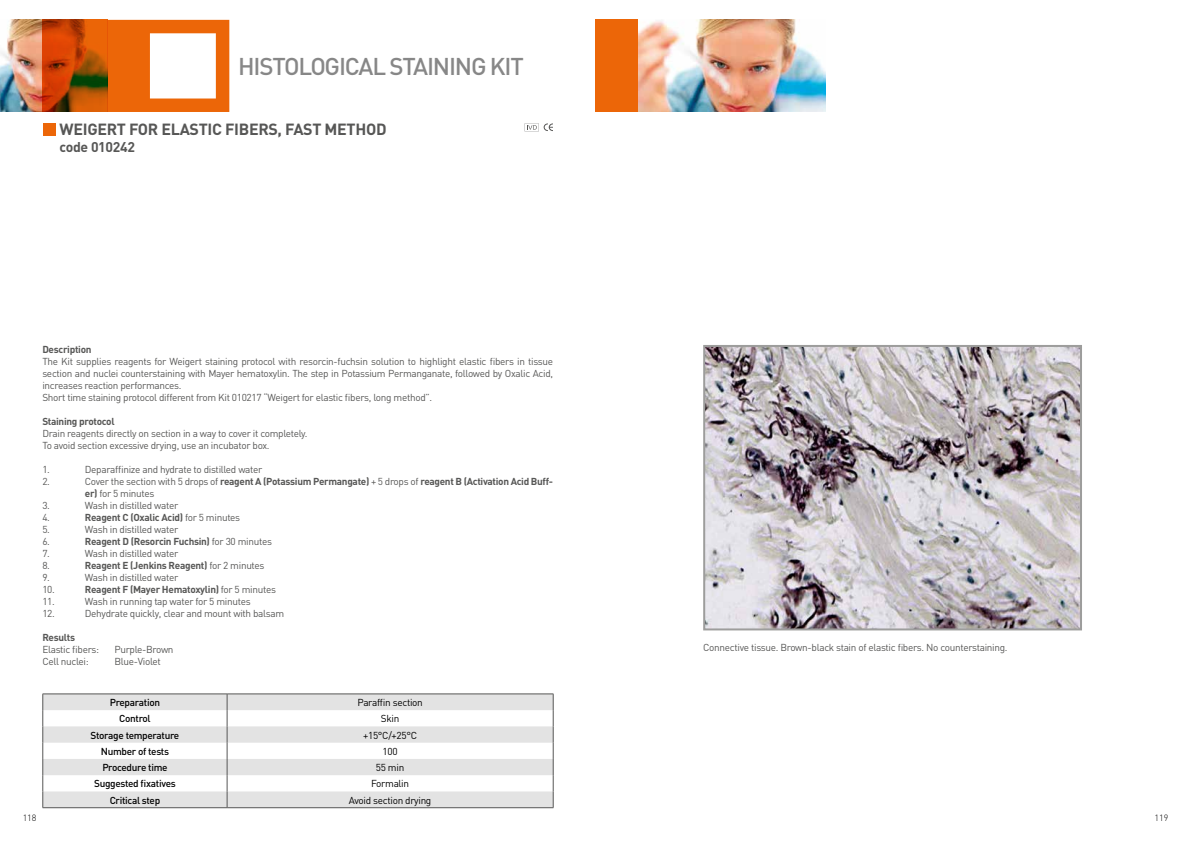
<style>
.page{position:relative;width:1191px;height:842px;background:#fff}
.page>*{position:absolute;margin:0;border:0;box-sizing:border-box;transform-origin:0 0}
.t1{font:500 24px "DIN";letter-spacing:-.05em;color:#878787}
.t2{font:700 16px "DIN";letter-spacing:-.02em;color:#575756}
.t3{font:700 14px "DIN";letter-spacing:-.02em;color:#575756}
.t4{font:10px/12px "DIN";letter-spacing:-.03em;color:#575756}
.t5{font:700 10px/12px "DIN";letter-spacing:-.03em;color:#575756}
.t6{font:500 10px "DIN";letter-spacing:-.03em;color:#000}
.t7{font:10px "DIN";letter-spacing:-.03em;color:#000}
.t8{font:300 9px "DIN";color:#000}
.s1{font-weight:400}
</style>
<div class="page">
<img style="left:0;top:20px;width:43px;height:92px">
<div style="left:595px;top:20px;width:43px;height:92px;background:#ec6608"></div>
<svg style="left:43px;top:20px;width:65px;height:92px;background:#b54804"></svg>
<img style="left:638px;top:20px;width:187px;height:92px">
<svg style="left:108px;top:20px;width:121px;height:92px"></svg>
<div style="left:43px;top:123px;width:13px;height:13px;background:#ec6608"></div>
<svg style="left:525px;top:123px;width:28px;height:8px"></svg>
<svg style="left:43px;top:694px;width:511px;height:113px"></svg>
<hr style="left:43px;top:807px;width:184px;height:1px;background:#575756">
<hr style="left:227px;top:807px;width:326px;height:1px;background:#575756">
<img style="left:706px;top:348px;width:373px;height:279px">
<div style="left:703px;top:345px;width:379px;height:285px;border:2px solid #9d9d9c"></div>
<h1 class="t1" style="left:238px;top:51px;width:287px">Histological stain in g Kit</h1>
<h2 class="t2" style="left:60px;top:119px;width:326px">Weigert for elastic fibers, fast m ethod</h2>
<h3 class="t3" style="left:60px;top:138px;width:77px">code 010242</h3>
<p class="t5" style="left:42px;top:343px;width:51px">Description</p>
<p class="t4" style="left:42px;top:355px;width:512px">The Kit supplies reagents for Weigert staining protocol with resorcin-fuchsin solution to highlight elastic fibers in tissue section and nuclei counterstaining with Mayer hematoxylin. The step in Potassium Permanganate, followed by Oxalic Acid, increases reaction performances.<br>Short time staining protocol different from Kit 010217 “Weigert for elastic fibers, long method”.</p>
<p class="t5" style="left:42px;top:415px;width:74px">Staining protocol</p>
<p class="t4" style="left:42px;top:427px;width:266px">Drain reagents directly on section in a way to cover it completely.<br>To avoid section excessive drying, use an incubator box.</p>
<p class="t4" style="left:42px;top:463px;width:9px">1.</p>
<p class="t4" style="left:85px;top:463px;width:179px">Deparaffinize and hydrate to distilled water</p>
<p class="t4" style="left:42px;top:475px;width:9px">2.</p>
<p class="t5" style="left:85px;top:475px;width:470px"><span class="s1">Cover the section with 5 drops of</span> reagent A (Potassium Permangate) <span class="s1">+ 5 drops of</span> reagent B (Activation Acid Buff&shy;er) <span class="s1">for 5 minutes</span></p>
<p class="t4" style="left:42px;top:499px;width:9px">3.</p>
<p class="t4" style="left:85px;top:499px;width:95px">Wash in distilled water</p>
<p class="t4" style="left:42px;top:511px;width:9px">4.</p>
<p class="t5" style="left:85px;top:511px;width:157px">Reagent C (Oxalic Acid) <span class="s1">for 5 minutes</span></p>
<p class="t4" style="left:42px;top:523px;width:9px">5.</p>
<p class="t4" style="left:85px;top:523px;width:95px">Wash in distilled water</p>
<p class="t4" style="left:42px;top:535px;width:9px">6.</p>
<p class="t5" style="left:85px;top:535px;width:189px">Reagent D (Resorcin Fuchsin) <span class="s1">for 30 minutes</span></p>
<p class="t4" style="left:42px;top:547px;width:9px">7.</p>
<p class="t4" style="left:85px;top:547px;width:95px">Wash in distilled water</p>
<p class="t4" style="left:42px;top:559px;width:9px">8.</p>
<p class="t5" style="left:85px;top:559px;width:181px">Reagent E (Jenkins Reagent) <span class="s1">for 2 minutes</span></p>
<p class="t4" style="left:42px;top:571px;width:9px">9.</p>
<p class="t4" style="left:85px;top:571px;width:95px">Wash in distilled water</p>
<p class="t4" style="left:42px;top:583px;width:14px">10.</p>
<p class="t5" style="left:85px;top:583px;width:193px">Reagent F (Mayer Hematoxylin) <span class="s1">for 5 minutes</span></p>
<p class="t4" style="left:42px;top:595px;width:14px">11.</p>
<p class="t4" style="left:85px;top:595px;width:167px">Wash in running tap water for 5 minutes</p>
<p class="t4" style="left:42px;top:607px;width:14px">12.</p>
<p class="t4" style="left:85px;top:607px;width:201px">Dehydrate quickly, clear and mount with balsam</p>
<p class="t5" style="left:42px;top:631px;width:34px">Results</p>
<p class="t4" style="left:42px;top:643px;width:58px">Elastic fibers:</p>
<p class="t4" style="left:114px;top:643px;width:61px">Purple-Brown</p>
<p class="t4" style="left:42px;top:655px;width:48px">Cell nuclei:</p>
<p class="t4" style="left:114px;top:655px;width:48px">Blue-Violet</p>
<p class="t6" style="left:110px;top:696px;width:52px">Preparation</p>
<p class="t7" style="left:357px;top:696px;width:67px">Paraffin section</p>
<p class="t6" style="left:119px;top:712px;width:33px">Control</p>
<p class="t7" style="left:381px;top:712px;width:20px">Skin</p>
<p class="t6" style="left:91px;top:729px;width:90px">Storage temperature</p>
<p class="t7" style="left:363px;top:729px;width:55px">+15°C/+25°C</p>
<p class="t6" style="left:101px;top:745px;width:70px">Number of tests</p>
<p class="t7" style="left:382px;top:745px;width:17px">100</p>
<p class="t6" style="left:102px;top:761px;width:67px">Procedure time</p>
<p class="t7" style="left:376px;top:761px;width:30px">55 min</p>
<p class="t6" style="left:94px;top:777px;width:83px">Suggested fixatives</p>
<p class="t7" style="left:371px;top:777px;width:39px">Formalin</p>
<p class="t6" style="left:110px;top:794px;width:52px">Critical step</p>
<p class="t7" style="left:349px;top:794px;width:84px">Avoid section drying</p>
<p class="t4" style="left:703px;top:641px;width:306px">Connective tissue. Brown-black stain of elastic fibers. No counterstaining.</p>
<p class="t8" style="left:23px;top:812px;width:15px">118</p>
<p class="t8" style="left:1154px;top:812px;width:15px">119</p>
</div>
